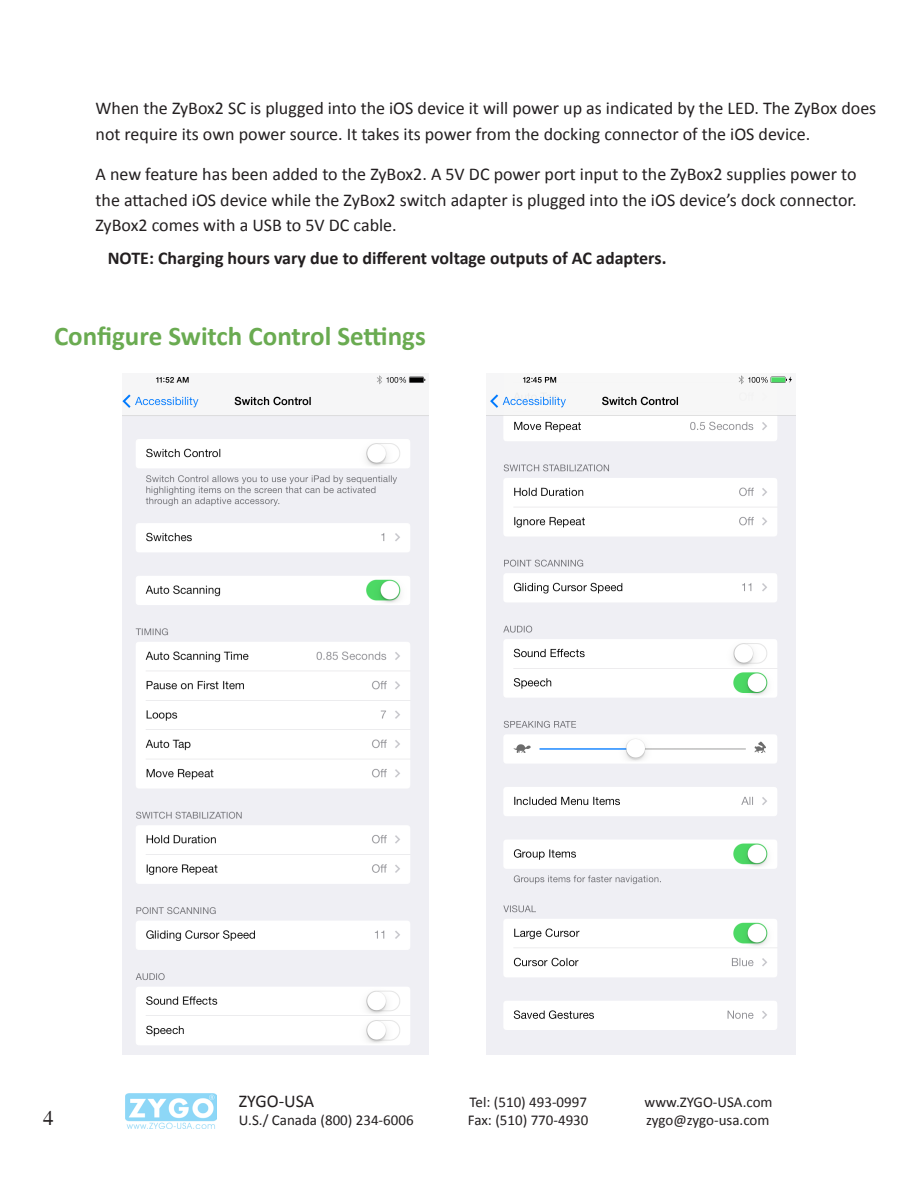
<style>
.page{position:relative;width:918px;height:1188px;background:#fff}
.page>*{position:absolute;margin:0;border:0;box-sizing:border-box;transform-origin:0 0}
.t1{font:700 27px "Calibri";color:#6aab51}
.t2{font:21px "Times";color:#231f20}
.t3{font:18px/25.5px "Calibri";color:#231f20}
.t4{font:700 18px "Calibri";color:#231f20}
.t5{font:15px "Calibri";color:#231f20}
</style>
<div class="page">
<img style="left:125px;top:1094px;width:92px;height:35px">
<img style="left:486px;top:375px;width:310px;height:680px">
<img style="left:122px;top:375px;width:307px;height:680px">
<p class="t3" style="left:96px;top:94px;width:782px">When the ZyBox2 SC is plugged into the iOS device it will power up as indicated by the LED. The ZyBox does not require its own power source. It takes its power from the docking connector of the iOS device.</p>
<p class="t3" style="left:96px;top:160px;width:763px;text-align:justify">A new feature has been added to the ZyBox2. A 5V DC power port input to the ZyBox2 supplies power to the attached iOS device while the ZyBox2 switch adapter is plugged into the iOS device’s dock connector.<br>ZyBox2 comes with a USB to 5V DC cable.</p>
<p class="t4" style="left:108px;top:247px;width:560px">NOTE: Charging hours vary due to different voltage outputs of AC adapters.</p>
<p class="t1" style="left:54px;top:320px;width:373px">Configure Switch Control Settings</p>
<p class="t2" style="left:43px;top:1106px;width:12px">4</p>
<p class="t3" style="left:239px;top:1088px;width:77px">ZYGO-USA</p>
<p class="t5" style="left:470px;top:1093px;width:119px">Tel: (510) 493-0997</p>
<p class="t5" style="left:645px;top:1093px;width:129px">www.ZYGO-USA.com</p>
<p class="t5" style="left:239px;top:1111px;width:176px">U.S./ Canada (800) 234-6006</p>
<p class="t5" style="left:468px;top:1111px;width:122px">Fax: (510) 770-4930</p>
<p class="t5" style="left:646px;top:1111px;width:125px">zygo@zygo-usa.com</p>
</div>
